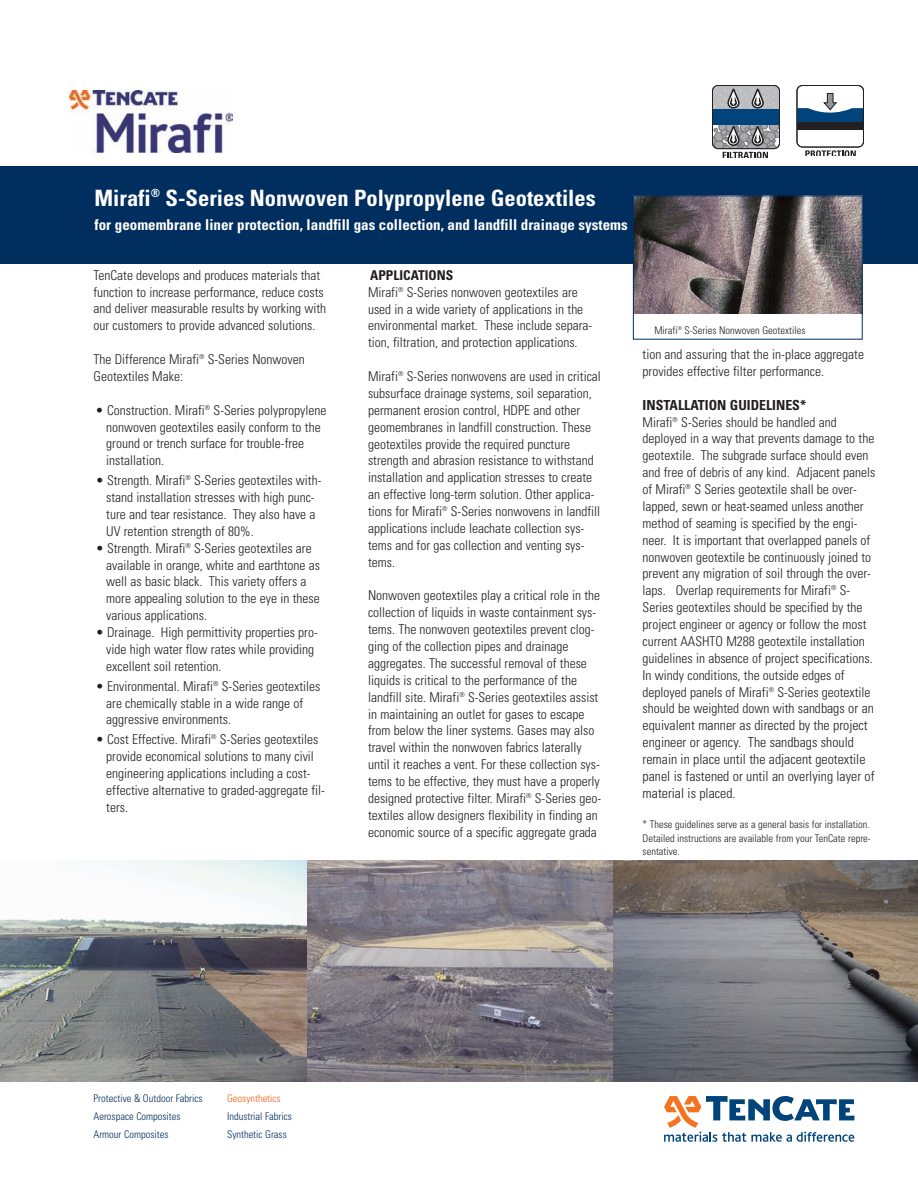
<style>
.page{position:relative;width:918px;height:1188px;background:#fff}
.page>*{position:absolute;margin:0;border:0;box-sizing:border-box;transform-origin:0 0}
.t1{font:700 condensed 22.5px "Univers LT Std";color:#fff}
.t2{font:700 condensed 15px "Univers LT Std";color:#fff}
.t3{font:300 condensed 13.8px/16.8px "Univers LT";color:#231f20}
.t4{font:700 condensed 13.8px "Univers LT Std";color:#231f20}
.t5{font:300 condensed 13.5px/16.8px "Univers LT";color:#231f20}
.t6{font:700 condensed 13.5px "Univers LT Std";color:#231f20}
.t7{font:300 condensed 10.5px/13.5px "Univers LT";color:#231f20;text-align:justify}
.t8{font:300 condensed 10.5px/18px "Univers LT";color:#002e5e}
.t9{font:300 condensed 10.5px "Univers LT";color:#f26221}
.s1{font-size:13.8px}
</style>
<div class="page">
<img style="left:0;top:861px;width:918px;height:221px">
<div style="left:0;top:167px;width:918px;height:97px;background:#002e5e"></div>
<img style="left:635px;top:197px;width:226px;height:117px">
<img style="left:70px;top:90px;width:162px;height:62px">
<svg style="left:664px;top:1096px;width:190px;height:46px"></svg>
<div style="left:633px;top:195px;width:230px;height:145px;border:1px solid #002e5e"></div>
<svg style="left:306px;top:861px;width:306px;height:221px;background:#857f86"></svg>
<svg style="left:0;top:861px;width:306px;height:220px"></svg>
<div style="left:712px;top:109px;width:68px;height:15px;background:#00447b"></div>
<div style="left:712px;top:85px;width:68px;height:64px;border:1px solid #231f20;border-radius:6px"></div>
<svg style="left:713px;top:85px;width:67px;height:30px"></svg>
<svg style="left:712px;top:122px;width:66px;height:35px"></svg>
<div style="left:797px;top:122px;width:67px;height:8px;background:#231f20"></div>
<svg style="left:799px;top:93px;width:63px;height:29px"></svg>
<div style="left:797px;top:85px;width:67px;height:63px;border:1px solid #231f20;border-radius:6px"></div>
<svg style="left:805px;top:150px;width:51px;height:6px"></svg>
<h1 class="t1" style="left:95px;top:189px;width:503px">Mirafi<sup>®</sup> S-Series Nonwoven Polypropylene Geotextiles</h1>
<p class="t2" style="left:95px;top:219px;width:535px">for geomembrane liner protection, landfill gas collection, and landfill drainage systems</p>
<p class="t5" style="left:94px;top:268px;width:234px">TenCate develops and produces materials that function to increase performance, reduce costs and deliver measurable results by working with our customers to provide advanced solutions.</p>
<p class="t5" style="left:94px;top:352px;width:213px">The Difference Mirafi<sup>®</sup> S-Series Nonwoven<br>Geotextiles Make:</p>
<p class="t5" style="left:106px;top:403px;width:222px;text-indent:-11px">• Construction. Mirafi<sup>®</sup> S-Series polypropylene nonwoven geotextiles easily conform to the ground or trench surface for trouble-free installation.</p>
<p class="t5" style="left:106px;top:473px;width:217px;text-indent:-11px">• Strength. Mirafi<sup>®</sup> S-Series geotextiles with&shy;stand installation stresses with high punc&shy;ture and tear resistance. They also have a UV retention strength of 80%.</p>
<p class="t5" style="left:106px;top:541px;width:215px;text-indent:-11px">• Strength. Mirafi<sup>®</sup> S-Series geotextiles are available in orange, white and earthtone as well as basic black. This variety offers a more appealing solution to the eye in these various applications.</p>
<p class="t5" style="left:106px;top:625px;width:213px;text-indent:-11px">• Drainage. High permittivity properties pro&shy;vide high water flow rates while providing excellent soil retention.</p>
<p class="t5" style="left:106px;top:679px;width:216px;text-indent:-11px">• Environmental. Mirafi<sup>®</sup> S-Series geotextiles are chemically stable in a wide range of aggressive environments.</p>
<p class="t5" style="left:106px;top:732px;width:220px;text-indent:-11px">• Cost Effective. Mirafi<sup>®</sup> S-Series geotextiles provide economical solutions to many civil engineering applications including a cost&shy;effective alternative to graded-aggregate fil&shy;ters.</p>
<p class="t6" style="left:370px;top:270px;width:85px">APPLICATIONS</p>
<p class="t5" style="left:368px;top:285px;width:226px">Mirafi<sup>®</sup> S-Series nonwoven geotextiles are used in a wide variety of applications in the environmental market. These include separa&shy;tion, filtration, and protection applications.</p>
<p class="t5" style="left:368px;top:369px;width:234px">Mirafi<sup>®</sup> S-Series nonwovens are used in critical subsurface drainage systems, soil separation, permanent erosion control, HDPE and other geomembranes in landfill construction. These geotextiles provide the required puncture strength and abrasion resistance to withstand installation and application stresses to create an effective long-term solution. Other applica&shy;tions for Mirafi<sup>®</sup> S-Series nonwovens in landfill applications include leachate collection sys&shy;tems and for gas collection and venting sys&shy;tems.</p>
<p class="t5" style="left:368px;top:588px;width:235px">Nonwoven geotextiles play a critical role in the collection of liquids in waste containment sys&shy;tems. The nonwoven geotextiles prevent clog&shy;ging of the collection pipes and drainage aggregates. The successful removal of these liquids is critical to the performance of the landfill site. Mirafi<sup>®</sup> S-Series geotextiles assist in maintaining an outlet for gases to escape from below the liner systems. Gases may also travel within the nonwoven fabrics laterally until it reaches a vent. For these collection sys&shy;tems to be effective, they must have a properly designed protective filter. Mirafi<sup>®</sup> S-Series geo&shy;textiles allow designers flexibility in finding an economic source of a specific aggregate grada</p>
<p class="t7" style="left:654px;top:325px;width:153px">Mirafi<sup>®</sup> S-Series Nonwoven Geotextiles</p>
<p class="t5" style="left:643px;top:347px;width:223px">tion and assuring that the in-place aggregate provides effective filter performance.</p>
<p class="t4" style="left:643px;top:400px;width:165px">INSTALLATION GUIDELINES*</p>
<p class="t5" style="left:643px;top:415px;width:234px">Mirafi<sup>®</sup> S-Series should be handled and deployed in a way that prevents damage to the geotextile. The subgrade surface should even and free of debris of any kind. Adjacent panels of Mirafi<sup>®</sup> S Series geotextile shall be over&shy;lapped, sewn or heat-seamed unless another method of seaming is specified by the engi&shy;neer. It is important that overlapped panels of nonwoven geotextile be continuously joined to prevent any migration of soil through the over&shy;laps. Overlap requirements for Mirafi<sup>®</sup> S-Series geotextiles should be specified by the project engineer or agency or follow the most current AASHTO M288 geotextile installation guidelines in absence of project specifications.<br>In windy conditions, the outside edges of deployed panels of Mirafi<sup>®</sup> S-Series geotextile should be weighted down with sand<span class="s1">bags or an</span></p>
<p class="t3" style="left:643px;top:718px;width:234px">equivalent manner as directed by the project engineer or agency. The sandbags should remain in place until the adjacent geotextile panel is fastened or until an overlying layer of material is placed.</p>
<p class="t7" style="left:643px;top:819px;width:230px">* These guidelines serve as a general basis for installation.<br>Detailed instructions are available from your TenCate repre&shy;sentative.</p>
<p class="t8" style="left:94px;top:1090px;width:111px">Protective &amp; Outdoor Fabrics<br>Aerospace Composites<br>Armour Composites</p>
<p class="t9" style="left:227px;top:1094px;width:55px">Geosynthetics</p>
<p class="t8" style="left:227px;top:1108px;width:66px">Industrial Fabrics<br>Synthetic Grass</p>
</div>
